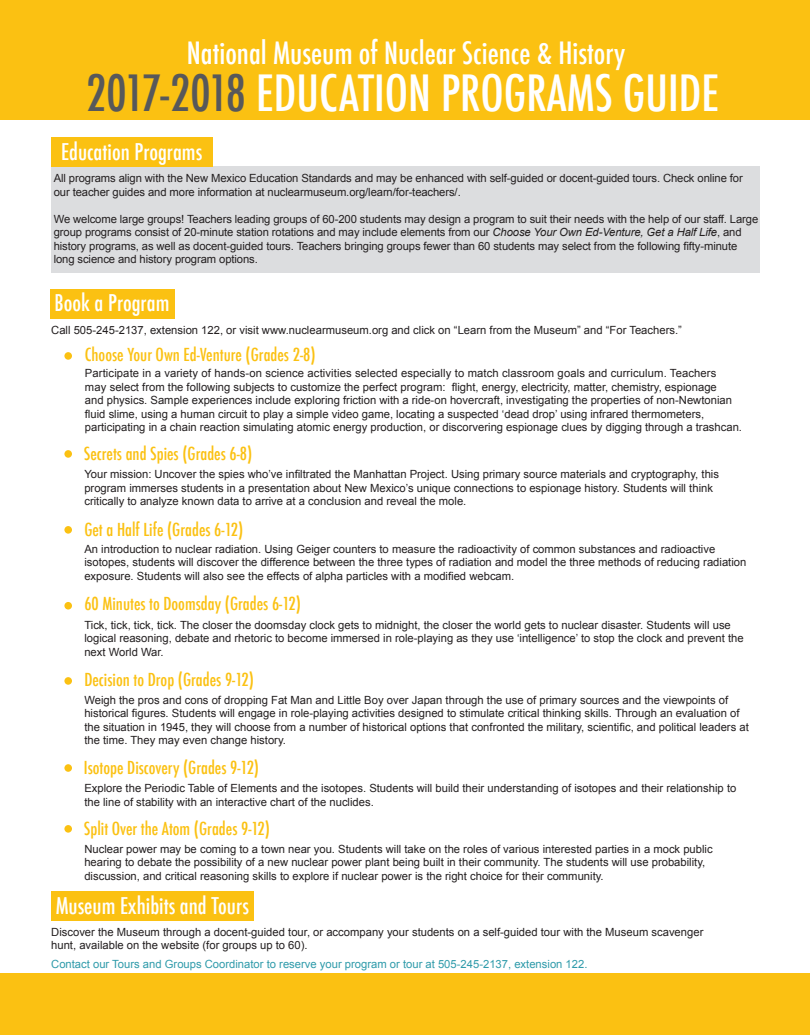
<style>
.page{position:relative;width:810px;height:1035px;background:#fff}
.page>*{position:absolute;margin:0;border:0;box-sizing:border-box;transform-origin:0 0}
.t1{font:500 condensed 48.75px "Futura";color:#fff}
.t2{font:500 condensed 30px "Futura";color:#fff}
.t3{font:500 condensed 22.5px "Futura";color:#fff}
.t4{font:500 condensed 17.5px "Futura";color:#fbc112}
.t5{font:11.25px/13.5px "Arial";color:#231f20}
.t6{font:11.25px "Arial";color:#2f9baa}
.s1{color:#57585a}
.s2{font-style:italic}
</style>
<div class="page">
<div style="left:51px;top:891px;width:203px;height:30px;background:#fbc112"></div>
<div style="left:50px;top:289px;width:124px;height:30px;background:#fbc112"></div>
<div style="left:0;top:973px;width:810px;height:62px;background:#fbc112"></div>
<div style="left:51px;top:166px;width:709px;height:106px;background:#dcdddf"></div>
<div style="left:0;top:0;width:810px;height:120px;background:#fbc112"></div>
<div style="left:64px;top:352px;width:8px;height:8px;background:#fbc112;border-radius:50%"></div>
<div style="left:64px;top:526px;width:8px;height:8px;background:#fbc112;border-radius:50%"></div>
<div style="left:64px;top:677px;width:8px;height:8px;background:#fbc112;border-radius:50%"></div>
<div style="left:64px;top:602px;width:8px;height:8px;background:#fbc112;border-radius:50%"></div>
<div style="left:64px;top:764px;width:8px;height:8px;background:#fbc112;border-radius:50%"></div>
<div style="left:64px;top:825px;width:8px;height:8px;background:#fbc112;border-radius:50%"></div>
<div style="left:64px;top:450px;width:8px;height:8px;background:#fbc112;border-radius:50%"></div>
<div style="left:51px;top:137px;width:161px;height:30px;background:#fbc112"></div>
<p class="t2" style="left:187px;top:34px;width:440px">National Museum of Nuclear Science &amp; History</p>
<p class="t1" style="left:86px;top:61px;width:634px"><span class="s1">2017-2018</span> EDUCATION PROGRAMS GUIDE</p>
<p class="t3" style="left:61px;top:137px;width:143px">Education Programs</p>
<p class="t5" style="left:54px;top:172px;width:691px">All programs align with the New Mexico Education Standards and may be enhanced with self-guided or docent-guided tours. Check online for our teacher guides and more information at nuclearmuseum.org/learn/for-teachers/.</p>
<p class="t5" style="left:54px;top:212px;width:706px">We welcome large groups! Teachers leading groups of 60-200 students may design a program to suit their needs with the help of our staff. Large group programs consist of 20-minute station rotations and may include elements from our <span class="s2">Choose Your Own Ed-Venture, Get a Half Life</span>, and history programs, as well as docent-guided tours. Teachers bringing groups fewer than 60 students may select from the following fifty-minute long science and history program options.</p>
<p class="t3" style="left:55px;top:289px;width:116px">Book a Program</p>
<p class="t5" style="left:51px;top:324px;width:632px">Call 505-245-2137, extension 122, or visit www.nuclearmuseum.org and click on “Learn from the Museum” and “For Teachers.”</p>
<p class="t4" style="left:85px;top:344px;width:232px">Choose Your Own Ed-Venture (Grades 2-8)</p>
<p class="t5" style="left:85px;top:366px;width:659px">Participate in a variety of hands-on science activities selected especially to match classroom goals and curriculum. Teachers<br>may select from the following subjects to customize the perfect program: flight, energy, electricity, matter, chemistry, espionage<br>and physics. Sample experiences include exploring friction with a ride-on hovercraft, investigating the properties of non-Newtonian fluid slime, using a human circuit to play a simple video game, locating a suspected ‘dead drop’ using infrared thermometers, participating in a chain reaction simulating atomic energy production, or discorvering espionage clues by digging through a trashcan.</p>
<p class="t4" style="left:84px;top:442px;width:170px">Secrets and Spies (Grades 6-8)</p>
<p class="t5" style="left:84px;top:467px;width:636px">Your mission: Uncover the spies who’ve infiltrated the Manhattan Project. Using primary source materials and cryptography, this program immerses students in a presentation about New Mexico’s unique connections to espionage history. Students will think critically to analyze known data to arrive at a conclusion and reveal the mole.</p>
<p class="t4" style="left:84px;top:518px;width:160px">Get a Half Life (Grades 6-12)</p>
<p class="t5" style="left:84px;top:542px;width:664px">An introduction to nuclear radiation. Using Geiger counters to measure the radioactivity of common substances and radioactive isotopes, students will discover the difference between the three types of radiation and model the three methods of reducing radiation exposure. Students will also see the effects of alpha particles with a modified webcam.</p>
<p class="t4" style="left:84px;top:593px;width:218px">60 Minutes to Doomsday (Grades 6-12)</p>
<p class="t5" style="left:84px;top:618px;width:661px">Tick, tick, tick, tick. The closer the doomsday clock gets to midnight, the closer the world gets to nuclear disaster. Students will use logical reasoning, debate and rhetoric to become immersed in role-playing as they use ‘intelligence’ to stop the clock and prevent the next World War.</p>
<p class="t4" style="left:84px;top:668px;width:171px">Decision to Drop (Grades 9-12)</p>
<p class="t5" style="left:84px;top:693px;width:666px">Weigh the pros and cons of dropping Fat Man and Little Boy over Japan through the use of primary sources and the viewpoints of historical figures. Students will engage in role-playing activities designed to stimulate critical thinking skills. Through an evaluation of the situation in 1945, they will choose from a number of historical options that confronted the military, scientific, and political leaders at the time. They may even change history.</p>
<p class="t4" style="left:84px;top:756px;width:177px">Isotope Discovery (Grades 9-12)</p>
<p class="t5" style="left:84px;top:782px;width:654px">Explore the Periodic Table of Elements and the isotopes. Students will build their understanding of isotopes and their relationship to the line of stability with an interactive chart of the nuclides.</p>
<p class="t4" style="left:84px;top:817px;width:188px">Split Over the Atom (Grades 9-12)</p>
<p class="t5" style="left:84px;top:842px;width:630px">Nuclear power may be coming to a town near you. Students will take on the roles of various interested parties in a mock public hearing to debate the possibility of a new nuclear power plant being built in their community. The students will use probability, discussion, and critical reasoning skills to explore if nuclear power is the right choice for their community.</p>
<p class="t3" style="left:56px;top:892px;width:195px">Museum Exhibits and Tours</p>
<p class="t5" style="left:51px;top:925px;width:654px">Discover the Museum through a docent-guided tour, or accompany your students on a self-guided tour with the Museum scavenger hunt, available on the website (for groups up to 60).</p>
<p class="t6" style="left:51px;top:957px;width:538px">Contact our Tours and Groups Coordinator to reserve your program or tour at 505-245-2137, extension 122.</p>
</div>
